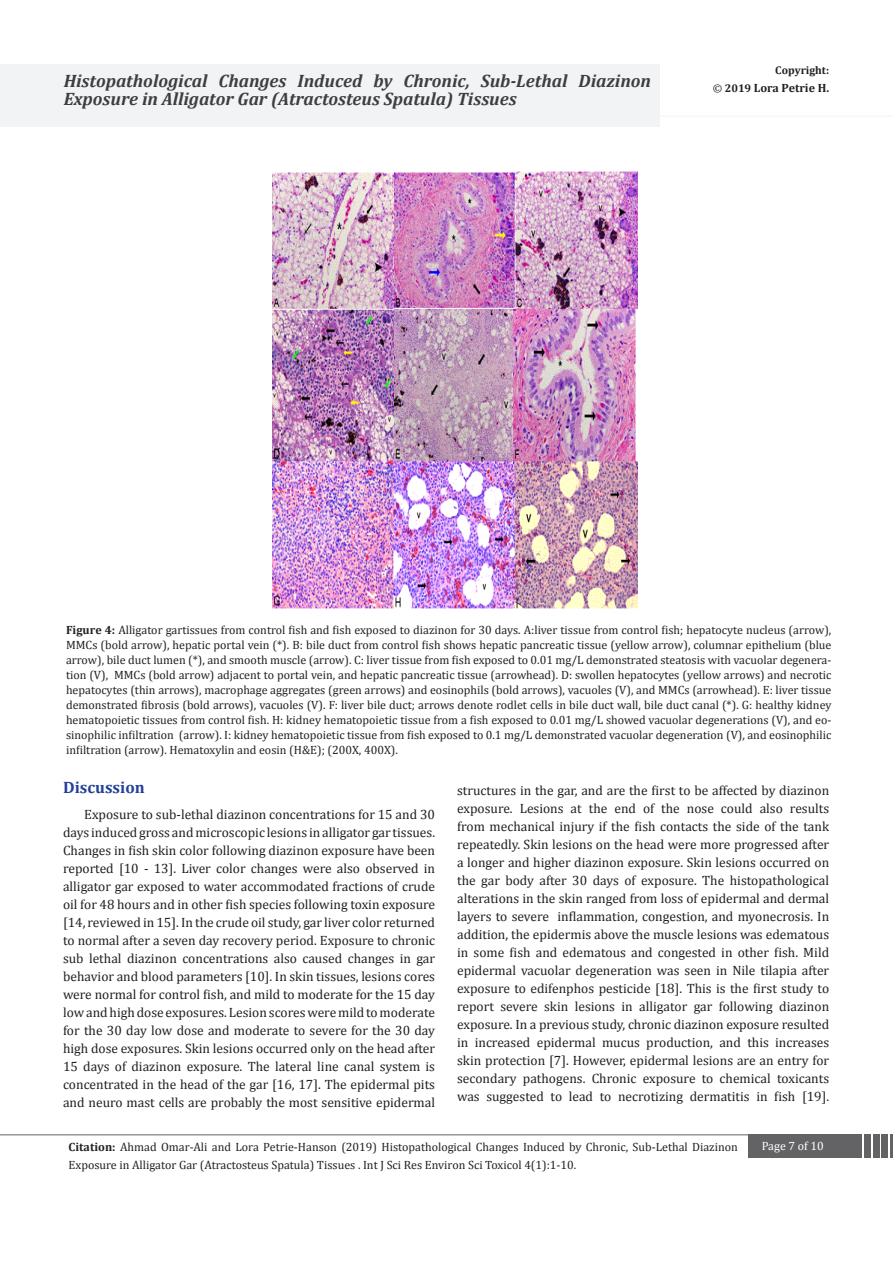
<style>
.page{position:relative;width:893px;height:1263px;background:#fff}
.page>*{position:absolute;margin:0;border:0;box-sizing:border-box;transform-origin:0 0}
.t1{font:italic 700 18px/18px "Cambria";color:#3e3e3f}
.t2{font:700 16.5px "Cambria";color:#223f99}
.t3{font:13.5px/18px "Cambria";color:#231f20;text-align:justify}
.t4{font:12px/15px "Cambria";color:#231f20;text-align:justify}
.t5{font:700 12px "Cambria";color:#231f20}
.t6{font:12px "Cambria";color:#fff}
.t7{font:700 11.25px "Cambria";color:#231f20}
.s1{font-weight:400;font-size:11.25px}
.s2{font-size:11.25px}
.s3{font-weight:700}
</style>
<div class="page">
<hr style="left:0;top:1134px;width:749px;height:1px;background:#636366">
<div style="left:748px;top:1134px;width:114px;height:24px;background:#636366"></div>
<div style="left:864px;top:1134px;width:7px;height:24px;background:#636366"></div>
<div style="left:873px;top:1134px;width:6px;height:24px;background:#636366"></div>
<div style="left:881px;top:1134px;width:7px;height:24px;background:#636366"></div>
<hr style="left:890px;top:1134px;width:3px;height:24px;background:#636366">
<div style="left:0;top:64px;width:660px;height:62px;background:#f2f3f4"></div>
<hr style="left:657px;top:116px;width:236px;height:1px;background:#f2f3f4">
<img style="left:272px;top:171px;width:366px;height:438px">
<h1 class="t1" style="left:64px;top:71px;width:589px">Histopathological Changes Induced by Chronic, Sub-Lethal Diazinon<br>Exposure in Alligator Gar (Atractosteus Spatula) Tissues</h1>
<p class="t7" style="left:775px;top:62px;width:55px">Copyright:</p>
<p class="t5" style="left:713px;top:79px;width:118px"><span class="s1">©</span> <span class="s2">2019</span> Lora Petrie H.</p>
<p class="t4" style="left:66px;top:622px;width:767px"><span class="s3">Figure 4:</span> Alligator gartissues from control fish and fish exposed to diazinon for 30 days. A:liver tissue from control fish; hepatocyte nucleus (arrow), MMCs (bold arrow), hepatic portal vein (*). B: bile duct from control fish shows hepatic pancreatic tissue (yellow arrow), columnar epithelium (blue arrow), bile duct lumen (*), and smooth muscle (arrow). C: liver tissue from fish exposed to 0.01 mg/L demonstrated steatosis with vacuolar degenera&shy;tion (V), MMCs (bold arrow) adjacent to portal vein, and hepatic pancreatic tissue (arrowhead). D: swollen hepatocytes (yellow arrows) and necrotic hepatocytes (thin arrows), macrophage aggregates (green arrows) and eosinophils (bold arrows), vacuoles (V), and MMCs (arrowhead). E: liver tissue demonstrated fibrosis (bold arrows), vacuoles (V). F: liver bile duct; arrows denote rodlet cells in bile duct wall, bile duct canal (*). G: healthy kidney hematopoietic tissues from control fish. H: kidney hematopoietic tissue from a fish exposed to 0.01 mg/L showed vacuolar degenerations (V), and eo&shy;sinophilic infiltration (arrow). I: kidney hematopoietic tissue from fish exposed to 0.1 mg/L demonstrated vacuolar degeneration (V), and eosinophilic infiltration (arrow). Hematoxylin and eosin (H&amp;E); (200X, 400X).</p>
<p class="t2" style="left:63px;top:776px;width:83px">Discussion</p>
<p class="t3" style="left:63px;top:806px;width:374px;text-indent:21px">Exposure to sub-lethal diazinon concentrations for 15 and 30 days induced gross and microscopic lesions in alligator gar tissues.<br>Changes in fish skin color following diazinon exposure have been reported [10 - 13]. Liver color changes were also observed in alligator gar exposed to water accommodated fractions of crude oil for 48 hours and in other fish species following toxin exposure [14, reviewed in 15]. In the crude oil study, gar liver color returned to normal after a seven day recovery period. Exposure to chronic sub lethal diazinon concentrations also caused changes in gar behavior and blood parameters [10]. In skin tissues, lesions cores were normal for control fish, and mild to moderate for the 15 day low and high dose exposures. Lesion scores were mild to moderate for the 30 day low dose and moderate to severe for the 30 day high dose exposures. Skin lesions occurred only on the head after 15 days of diazinon exposure. The lateral line canal system is concentrated in the head of the gar [16, 17]. The epidermal pits and neuro mast cells are probably the most sensitive epidermal</p>
<p class="t3" style="left:457px;top:781px;width:374px">structures in the gar, and are the first to be affected by diazinon exposure. Lesions at the end of the nose could also results from mechanical injury if the fish contacts the side of the tank repeatedly. Skin lesions on the head were more progressed after a longer and higher diazinon exposure. Skin lesions occurred on the gar body after 30 days of exposure. The histopathological alterations in the skin ranged from loss of epidermal and dermal layers to severe inflammation, congestion, and myonecrosis. In addition, the epidermis above the muscle lesions was edematous in some fish and edematous and congested in other fish. Mild epidermal vacuolar degeneration was seen in Nile tilapia after exposure to edifenphos pesticide [18]. This is the first study to report severe skin lesions in alligator gar following diazinon exposure. In a previous study, chronic diazinon exposure resulted in increased epidermal mucus production, and this increases skin protection [7]. However, epidermal lesions are an entry for secondary pathogens. Chronic exposure to chemical toxicants was suggested to lead to necrotizing dermatitis in fish [19].</p>
<p class="t4" style="left:69px;top:1139px;width:671px"><span class="s3">Citation:</span> Ahmad Omar-Ali and Lora Petrie-Hanson (2019) Histopathological Changes Induced by Chronic, Sub-Lethal Diazinon</p>
<p class="t6" style="left:762px;top:1138px;width:64px">Page 7 of 10</p>
<p class="t4" style="left:69px;top:1157px;width:509px">Exposure in Alligator Gar (Atractosteus Spatula) Tissues . Int J Sci Res Environ Sci Toxicol 4(1):1-10.</p>
</div>
